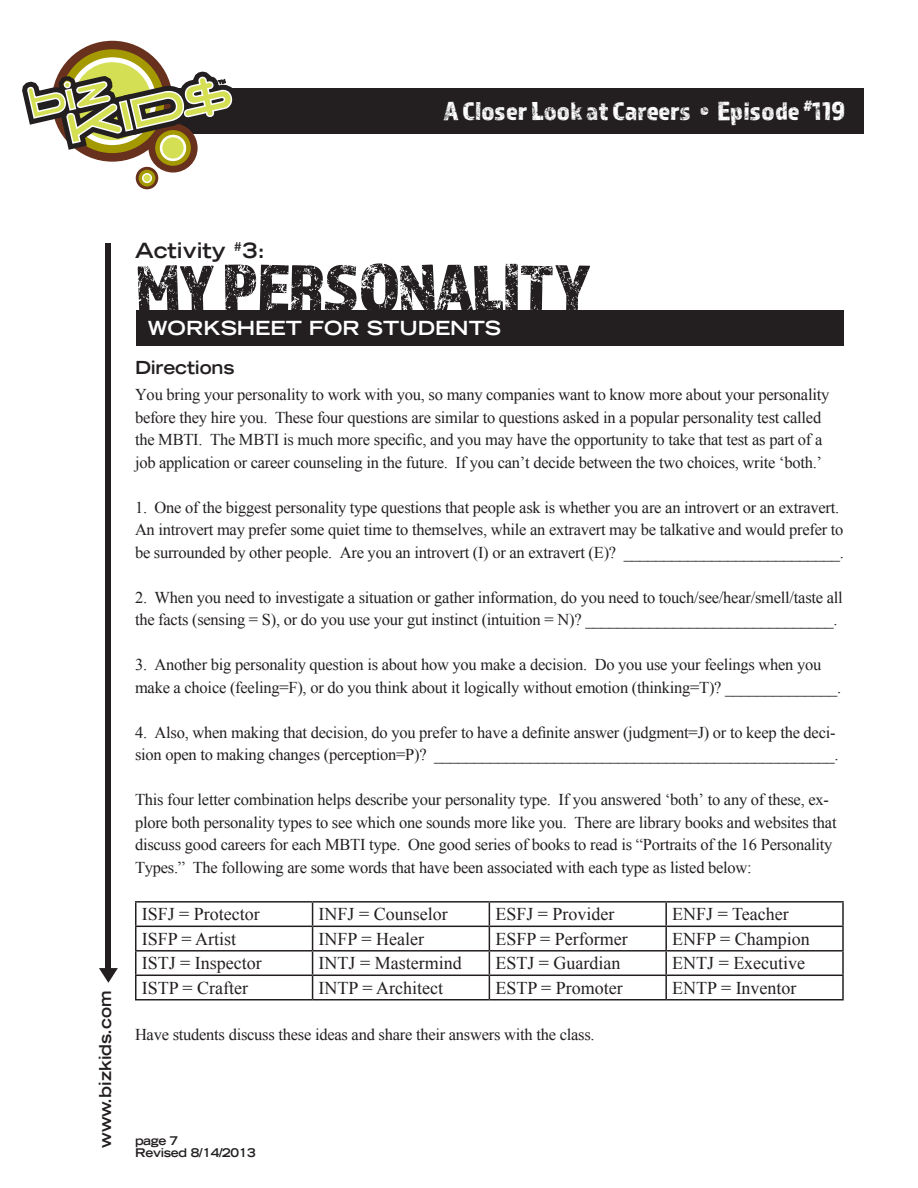
<style>
.page{position:relative;width:918px;height:1188px;background:#fff}
.page>*{position:absolute;margin:0;border:0;box-sizing:border-box;transform-origin:0 0}
.t1{font:70.5px "Almaq Rough";letter-spacing:-.025em;color:#231f20}
.t2{font:27px "Almaq Rough";color:#fff}
.t3{font:700 expanded 21px "Trade Gothic LT Std";color:#231f20}
.t4{font:700 expanded 19.5px "Trade Gothic LT Std";color:#fff}
.t5{font:18px "Times New Roman";color:#231f20}
.SUBHEAD{font:700 expanded 18px "Trade Gothic LT Std";letter-spacing:-.01em;color:#231f20}
.t6{font:16.5px/22.5px "Times New Roman";letter-spacing:-.015em;color:#231f20}
.t7{font:700 expanded 16.5px "Trade Gothic LT Std";color:#231f20}
.t8{font:700 expanded 12px/12px "Trade Gothic LT Std";letter-spacing:-.025em;color:#231f20}
</style>
<div class="page">
<div style="left:99px;top:88px;width:765px;height:45px;background:#231f20"></div>
<div style="left:106px;top:243px;width:5px;height:730px;background:#231f20"></div>
<svg style="left:99px;top:968px;width:19px;height:15px"></svg>
<svg style="left:22px;top:40px;width:215px;height:150px"></svg>
<hr style="left:135px;top:901px;width:178px;height:2px;background:#231f20">
<hr style="left:313px;top:901px;width:176px;height:2px;background:#231f20">
<hr style="left:489px;top:901px;width:177px;height:2px;background:#231f20">
<hr style="left:666px;top:901px;width:178px;height:2px;background:#231f20">
<hr style="left:665px;top:903px;width:2px;height:23px;background:#231f20">
<hr style="left:842px;top:903px;width:2px;height:23px;background:#231f20">
<hr style="left:135px;top:926px;width:178px;height:1px;background:#231f20">
<hr style="left:313px;top:926px;width:176px;height:1px;background:#231f20">
<hr style="left:489px;top:926px;width:177px;height:1px;background:#231f20">
<hr style="left:666px;top:926px;width:178px;height:1px;background:#231f20">
<hr style="left:665px;top:927px;width:2px;height:23px;background:#231f20">
<hr style="left:842px;top:927px;width:2px;height:23px;background:#231f20">
<hr style="left:135px;top:950px;width:178px;height:2px;background:#231f20">
<hr style="left:313px;top:950px;width:176px;height:2px;background:#231f20">
<hr style="left:489px;top:950px;width:177px;height:2px;background:#231f20">
<hr style="left:666px;top:950px;width:178px;height:2px;background:#231f20">
<hr style="left:665px;top:952px;width:2px;height:23px;background:#231f20">
<hr style="left:842px;top:952px;width:2px;height:23px;background:#231f20">
<hr style="left:135px;top:975px;width:178px;height:1px;background:#231f20">
<svg style="left:135px;top:903px;width:1px;height:96px"></svg>
<hr style="left:313px;top:975px;width:176px;height:1px;background:#231f20">
<svg style="left:312px;top:903px;width:1px;height:96px"></svg>
<hr style="left:489px;top:975px;width:177px;height:1px;background:#231f20">
<svg style="left:489px;top:903px;width:1px;height:96px"></svg>
<hr style="left:666px;top:975px;width:178px;height:1px;background:#231f20">
<hr style="left:665px;top:976px;width:2px;height:23px;background:#231f20">
<hr style="left:842px;top:976px;width:2px;height:23px;background:#231f20">
<hr style="left:135px;top:999px;width:178px;height:2px;background:#231f20">
<hr style="left:313px;top:999px;width:176px;height:2px;background:#231f20">
<hr style="left:489px;top:999px;width:177px;height:2px;background:#231f20">
<hr style="left:666px;top:999px;width:178px;height:2px;background:#231f20">
<div style="left:136px;top:310px;width:708px;height:36px;background:#231f20"></div>
<h2 class="t2" style="left:444px;top:95px;width:402px">A Closer Look at Careers • Episode <sup>#</sup>119</h2>
<p class="t7" style="left:95px;top:1148px;width:159px;rotate:-90deg">www.bizkids.com</p>
<p class="t3" style="left:135px;top:237px;width:132px">Activity <sup>#</sup>3:</p>
<p class="t1" style="left:135px;top:246px;width:457px">MY PERSONALITY</p>
<p class="t4" style="left:148px;top:315px;width:355px">WORKSHEET FOR STUDENTS</p>
<p class="SUBHEAD" style="left:135px;top:356px;width:101px">Directions</p>
<p class="t6" style="left:135px;top:383px;width:696px">You bring your personality to work with you, so many companies want to know more about your personality before they hire you. These four questions are similar to questions asked in a popular personality test called the MBTI. The MBTI is much more specific, and you may have the opportunity to take that test as part of a job application or career counseling in the future. If you can’t decide between the two choices, write ‘both.’</p>
<p class="t6" style="left:135px;top:496px;width:710px">1. One of the biggest personality type questions that people ask is whether you are an introvert or an extravert.<br>An introvert may prefer some quiet time to themselves, while an extravert may be talkative and would prefer to be surrounded by other people. Are you an introvert (I) or an extravert (E)? ___________________________.</p>
<p class="t6" style="left:135px;top:586px;width:709px">2. When you need to investigate a situation or gather information, do you need to touch/see/hear/smell/taste all the facts (sensing = S), or do you use your gut instinct (intuition = N)? _______________________________.</p>
<p class="t6" style="left:135px;top:653px;width:708px">3. Another big personality question is about how you make a decision. Do you use your feelings when you make a choice (feeling=F), or do you think about it logically without emotion (thinking=T)? ______________.</p>
<p class="t6" style="left:135px;top:721px;width:705px">4. Also, when making that decision, do you prefer to have a definite answer (judgment=J) or to keep the deci&shy;sion open to making changes (perception=P)? __________________________________________________.</p>
<p class="t6" style="left:135px;top:788px;width:703px">This four letter combination helps describe your personality type. If you answered ‘both’ to any of these, ex&shy;plore both personality types to see which one sounds more like you. There are library books and websites that discuss good careers for each MBTI type. One good series of books to read is “Portraits of the 16 Personality Types.” The following are some words that have been associated with each type as listed below:</p>
<p class="t5" style="left:142px;top:902px;width:120px">ISFJ = Protector</p>
<p class="t5" style="left:319px;top:902px;width:131px">INFJ = Counselor</p>
<p class="t5" style="left:495px;top:902px;width:121px">ESFJ = Provider</p>
<p class="t5" style="left:672px;top:902px;width:118px">ENFJ = Teacher</p>
<p class="t5" style="left:142px;top:927px;width:96px">ISFP = Artist</p>
<p class="t5" style="left:319px;top:927px;width:107px">INFP = Healer</p>
<p class="t5" style="left:495px;top:927px;width:134px">ESFP = Performer</p>
<p class="t5" style="left:672px;top:927px;width:139px">ENFP = Champion</p>
<p class="t5" style="left:142px;top:951px;width:122px">ISTJ = Inspector</p>
<p class="t5" style="left:319px;top:951px;width:145px">INTJ = Mastermind</p>
<p class="t5" style="left:495px;top:951px;width:127px">ESTJ = Guardian</p>
<p class="t5" style="left:672px;top:951px;width:135px">ENTJ = Executive</p>
<p class="t5" style="left:142px;top:976px;width:108px">ISTP = Crafter</p>
<p class="t5" style="left:319px;top:976px;width:126px">INTP = Architect</p>
<p class="t5" style="left:495px;top:976px;width:129px">ESTP = Promoter</p>
<p class="t5" style="left:672px;top:976px;width:126px">ENTP = Inventor</p>
<p class="t6" style="left:135px;top:1022px;width:461px">Have students discuss these ideas and share their answers with the class.</p>
<p class="t8" style="left:135px;top:1135px;width:122px">page 7<br>Revised 8/14/2013</p>
</div>
